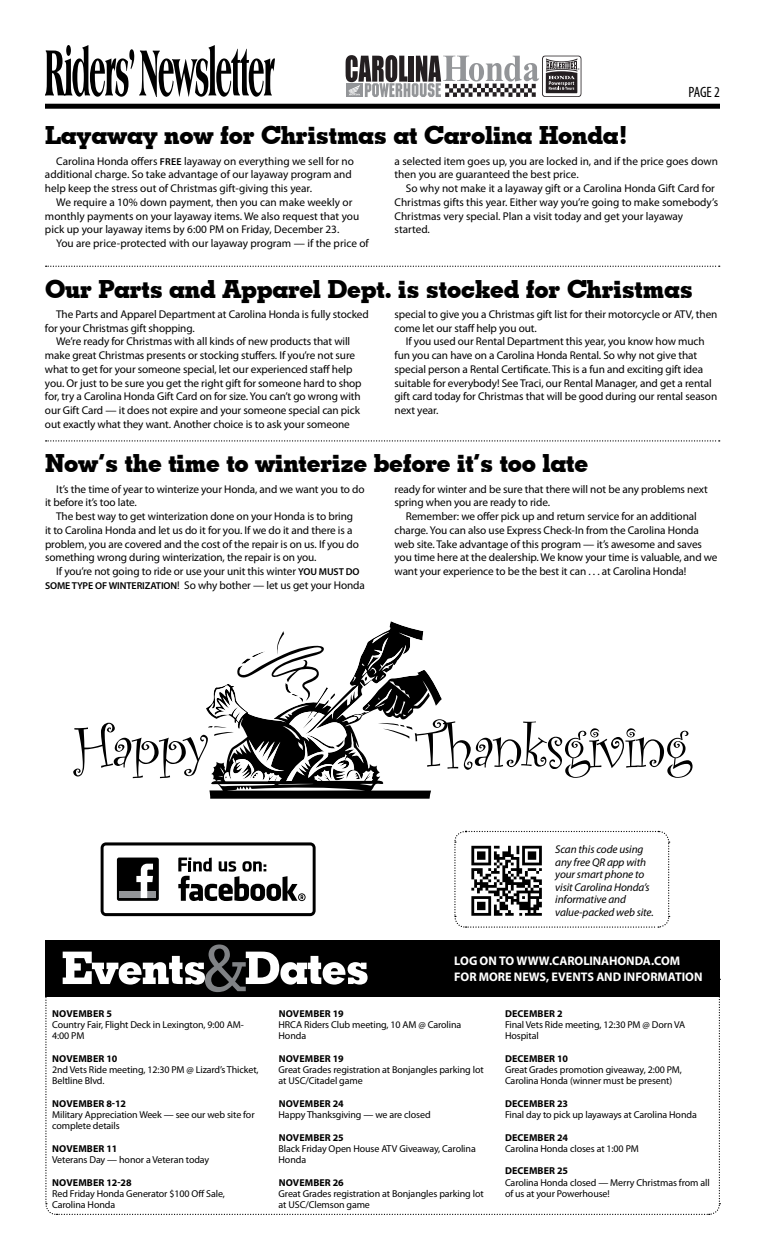
<style>
.page{position:relative;width:765px;height:1260px;background:#fff}
.page>*{position:absolute;margin:0;border:0;box-sizing:border-box;transform-origin:0 0}
.t1{font:60px "Curlz";letter-spacing:-.025em;color:#000}
.t2{font:700 25px "Geometric Slab 703 BT Xtra";letter-spacing:-.01em;color:#000}
.t3{font:condensed 15px "Myriad Pro";color:#000}
.t4{font:700 12.5px/16.2px "Myriad Pro";color:#fff}
.t5{font:11.25px/13.8px "Myriad Pro";letter-spacing:-.01em;color:#000}
.t6{font:italic 11.25px/12.5px "Myriad Pro";letter-spacing:-.01em;color:#000}
.t7{font:10px/11.2px "Myriad Pro";letter-spacing:-.01em;color:#000}
.t8{font:700 10px "Myriad Pro";letter-spacing:.01em;color:#000}
.s1{font-weight:600;font-size:10px}
</style>
<div class="page">
<svg style="left:454px;top:830px;width:216px;height:98px"></svg>
<svg style="left:346px;top:55px;width:235px;height:42px"></svg>
<svg style="left:45px;top:45px;width:230px;height:52px"></svg>
<div style="left:45px;top:104px;width:675px;height:5px;background:#000"></div>
<svg style="left:101px;top:842px;width:215px;height:74px"></svg>
<svg style="left:46px;top:266px;width:674px;height:1px"></svg>
<div style="left:45px;top:940px;width:675px;height:57px;background:#000"></div>
<svg style="left:45px;top:944px;width:676px;height:271px"></svg>
<svg style="left:46px;top:440px;width:674px;height:2px"></svg>
<svg style="left:209px;top:791px;width:222px;height:8px;background:#0c0c0c"></svg>
<svg style="left:206px;top:621px;width:236px;height:170px"></svg>
<h3 class="t3" style="left:689px;top:83px;width:33px">page 2</h3>
<h2 class="t2" style="left:45px;top:120px;width:584px">Layaway now for Christmas at Carolina Honda!</h2>
<p class="t5" style="left:395px;top:154px;width:325px">a selected item goes up, you are locked in, and if the price goes down then you are guaranteed the best price.</p>
<p class="t5" style="left:395px;top:181px;width:325px;text-indent:11px">So why not make it a layaway gift or a Carolina Honda Gift Card for Christmas gifts this year. Either way you’re going to make somebody’s Christmas very special. Plan a visit today and get your layaway started.</p>
<p class="t5" style="left:45px;top:154px;width:310px;text-indent:11px">Carolina Honda offers <span class="s1">FREE</span> layaway on everything we sell for no additional charge. So take advantage of our layaway program and help keep the stress out of Christmas gift-giving this year.</p>
<p class="t5" style="left:45px;top:195px;width:316px;text-indent:11px">We require a 10% down payment, then you can make weekly or monthly payments on your layaway items. We also request that you pick up your layaway items by 6:00 PM on Friday, December 23.</p>
<p class="t5" style="left:56px;top:236px;width:314px">You are price-protected with our layaway program — if the price of</p>
<h2 class="t2" style="left:45px;top:274px;width:649px">Our Parts and Apparel Dept. is stocked for Christmas</h2>
<p class="t5" style="left:395px;top:307px;width:324px">special to give you a Christmas gift list for their motorcycle or ATV, then come let our staff help you out.</p>
<p class="t5" style="left:395px;top:335px;width:324px;text-indent:11px">If you used our Rental Department this year, you know how much fun you can have on a Carolina Honda Rental. So why not give that special person a Rental Certificate. This is a fun and exciting gift idea suitable for everybody! See Traci, our Rental Manager, and get a rental gift card today for Christmas that will be good during our rental season next year.</p>
<p class="t5" style="left:56px;top:307px;width:314px">The Parts and Apparel Department at Carolina Honda is fully stocked</p>
<p class="t5" style="left:45px;top:321px;width:151px">for your Christmas gift shopping.</p>
<p class="t5" style="left:56px;top:335px;width:296px">We’re ready for Christmas with all kinds of new products that will</p>
<p class="t5" style="left:45px;top:348px;width:312px">make great Christmas presents or stocking stuffers. If you’re not sure</p>
<p class="t5" style="left:45px;top:362px;width:309px">what to get for your someone special, let our experienced staff help</p>
<p class="t5" style="left:45px;top:376px;width:318px">you. Or just to be sure you get the right gift for someone hard to shop</p>
<p class="t5" style="left:45px;top:389px;width:317px">for, try a Carolina Honda Gift Card on for size. You can’t go wrong with</p>
<p class="t5" style="left:45px;top:403px;width:316px">our Gift Card — it does not expire and your someone special can pick</p>
<p class="t5" style="left:45px;top:417px;width:306px">out exactly what they want. Another choice is to ask your someone</p>
<h2 class="t2" style="left:45px;top:448px;width:545px">Now’s the time to winterize before it’s too late</h2>
<p class="t5" style="left:395px;top:482px;width:315px">ready for winter and be sure that there will not be any problems next spring when you are ready to ride.</p>
<p class="t5" style="left:395px;top:509px;width:325px;text-indent:11px">Remember: we offer pick up and return service for an additional charge. You can also use Express Check-In from the Carolina Honda web site. Take advantage of this program — it’s awesome and saves you time here at the dealership. We know your time is valuable, and we want your experience to be the best it can . . . at Carolina Honda!</p>
<p class="t5" style="left:45px;top:482px;width:321px;text-indent:11px">It’s the time of year to winterize your Honda, and we want you to do it before it’s too late.</p>
<p class="t5" style="left:45px;top:509px;width:316px;text-indent:11px">The best way to get winterization done on your Honda is to bring it to Carolina Honda and let us do it for you. If we do it and there is a problem, you are covered and the cost of the repair is on us. If you do something wrong during winterization, the repair is on you.</p>
<p class="t5" style="left:45px;top:564px;width:321px;text-align:center">If you’re not going to ride or use your unit this winter <span class="s1">YOU MUST DO<br>SOME TYPE OF WINTERIZATION</span>! So why bother — let us get your Honda</p>
<h1 class="t1" style="left:74px;top:705px;width:137px">Happy</h1>
<h1 class="t1" style="left:417px;top:705px;width:276px">Thanksgiving</h1>
<p class="t6" style="left:555px;top:843px;width:100px">Scan this code using any free QR app with your smart phone to visit Carolina Honda’s informative and value-packed web site.</p>
<p class="t8" style="left:52px;top:1007px;width:61px">NOVEMBER 5</p>
<p class="t7" style="left:52px;top:1019px;width:193px">Country Fair, Flight Deck in Lexington, 9:00 AM-<br>4:00 PM</p>
<p class="t8" style="left:52px;top:1052px;width:67px">NOVEMBER 10</p>
<p class="t7" style="left:52px;top:1064px;width:208px">2nd Vets Ride meeting, 12:30 PM @ Lizard’s Thicket,<br>Beltline Blvd.</p>
<p class="t8" style="left:52px;top:1097px;width:75px">NOVEMBER 8-12</p>
<p class="t7" style="left:52px;top:1109px;width:204px">Military Appreciation Week — see our web site for complete details</p>
<p class="t8" style="left:52px;top:1142px;width:67px">NOVEMBER 11</p>
<p class="t7" style="left:52px;top:1154px;width:159px">Veterans Day — honor a Veteran today</p>
<p class="t8" style="left:52px;top:1176px;width:81px">NOVEMBER 12-28</p>
<p class="t7" style="left:52px;top:1188px;width:174px">Red Friday Honda Generator $100 Off Sale,<br>Carolina Honda</p>
<p class="t4" style="left:454px;top:952px;width:250px">LOG ON TO WWW.CAROLINAHONDA.COM<br>FOR MORE NEWS, EVENTS AND INFORMATION</p>
<p class="t8" style="left:279px;top:1007px;width:67px">NOVEMBER 19</p>
<p class="t7" style="left:279px;top:1019px;width:184px">HRCA Riders Club meeting, 10 AM @ Carolina<br>Honda</p>
<p class="t8" style="left:279px;top:1052px;width:67px">NOVEMBER 19</p>
<p class="t7" style="left:279px;top:1064px;width:207px">Great Grades registration at Bonjangles parking lot at USC/Citadel game</p>
<p class="t8" style="left:279px;top:1097px;width:67px">NOVEMBER 24</p>
<p class="t7" style="left:279px;top:1109px;width:154px">Happy Thanksgiving — we are closed</p>
<p class="t8" style="left:279px;top:1131px;width:67px">NOVEMBER 25</p>
<p class="t7" style="left:279px;top:1143px;width:199px">Black Friday Open House ATV Giveaway, Carolina<br>Honda</p>
<p class="t8" style="left:279px;top:1176px;width:67px">NOVEMBER 26</p>
<p class="t7" style="left:279px;top:1188px;width:207px">Great Grades registration at Bonjangles parking lot at USC/Clemson game</p>
<p class="t8" style="left:505px;top:1007px;width:59px">DECEMBER 2</p>
<p class="t7" style="left:505px;top:1019px;width:182px">Final Vets Ride meeting, 12:30 PM @ Dorn VA<br>Hospital</p>
<p class="t8" style="left:505px;top:1052px;width:64px">DECEMBER 10</p>
<p class="t7" style="left:505px;top:1064px;width:178px">Great Grades promotion giveaway, 2:00 PM,<br>Carolina Honda (winner must be present)</p>
<p class="t8" style="left:505px;top:1097px;width:64px">DECEMBER 23</p>
<p class="t7" style="left:505px;top:1109px;width:193px">Final day to pick up layaways at Carolina Honda</p>
<p class="t8" style="left:505px;top:1131px;width:64px">DECEMBER 24</p>
<p class="t7" style="left:505px;top:1143px;width:135px">Carolina Honda closes at 1:00 PM</p>
<p class="t8" style="left:505px;top:1165px;width:64px">DECEMBER 25</p>
<p class="t7" style="left:505px;top:1177px;width:206px">Carolina Honda closed — Merry Christmas from all of us at your Powerhouse!</p>
</div>
